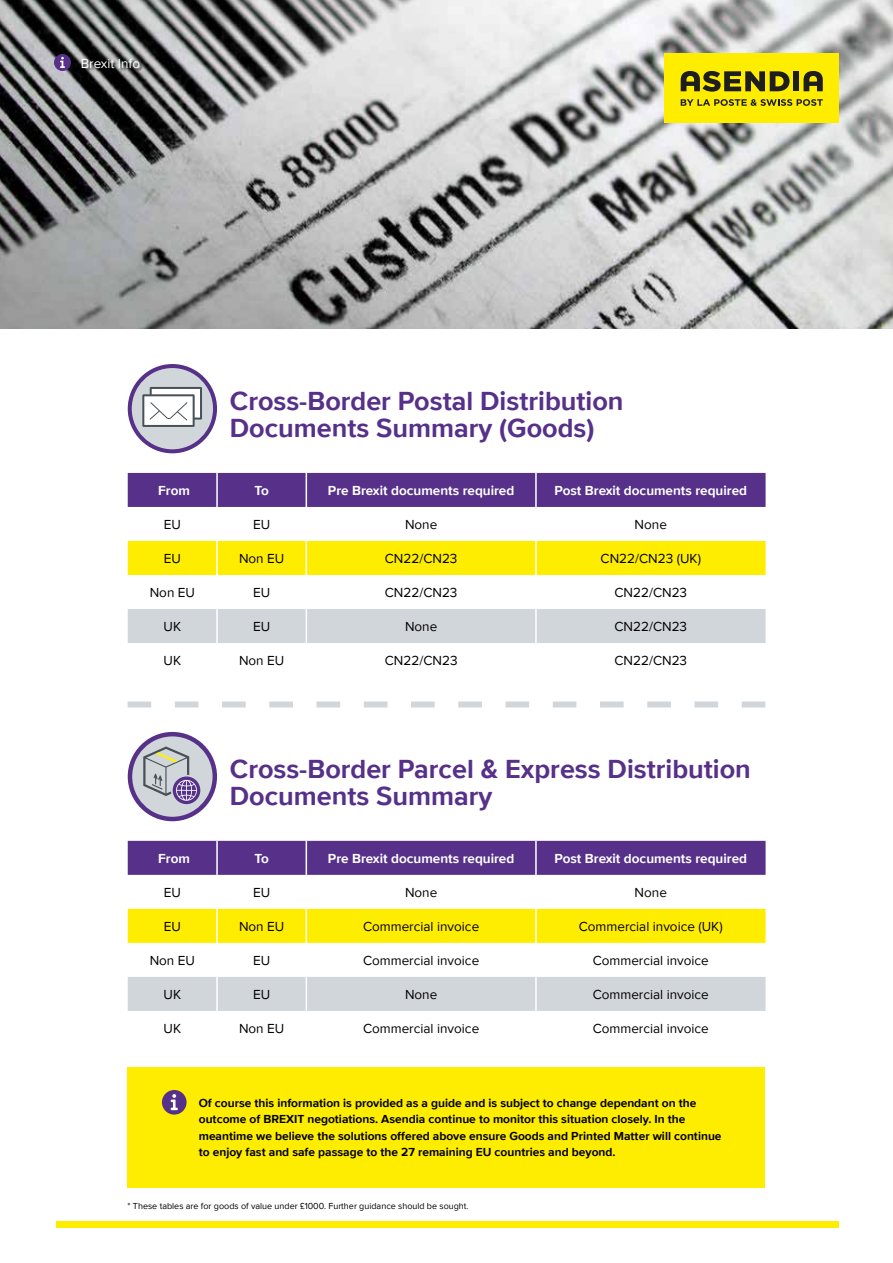
<style>
.page{position:relative;width:893px;height:1263px;background:#fff}
.page>*{position:absolute;margin:0;border:0;box-sizing:border-box;transform-origin:0 0}
.t1{font:700 27px/27px "Proxima Nova";color:#563089}
.t2{font:13.5px "Proxima Nova";color:#000}
.t3{font:700 13.5px "Proxima Nova";color:#fff}
.t4{font:13.5px "Proxima Nova";color:#fff}
.t5{font:700 12px/16.5px "Proxima Nova";color:#000}
.t6{font:9px "Proxima Nova";color:#000}
</style>
<div class="page">
<img style="left:0;top:0;width:893px;height:329px">
<div style="left:664px;top:54px;width:175px;height:69px;background:#ffed00"></div>
<svg style="left:681px;top:99px;width:142px;height:7px"></svg>
<div style="left:793px;top:71px;width:6px;height:20px;background:#1e1e1c"></div>
<svg style="left:681px;top:71px;width:108px;height:21px"></svg>
<svg style="left:803px;top:71px;width:20px;height:20px"></svg>
<div style="left:128px;top:473px;width:638px;height:34px;background:#563089"></div>
<div style="left:128px;top:541px;width:638px;height:34px;background:#ffed00"></div>
<div style="left:128px;top:609px;width:638px;height:34px;background:#d1d6da"></div>
<hr style="left:216px;top:541px;width:2px;height:34px;background:#fff">
<hr style="left:306px;top:541px;width:1px;height:34px;background:#fff">
<hr style="left:535px;top:541px;width:2px;height:34px;background:#fff">
<hr style="left:216px;top:609px;width:2px;height:34px;background:#fff">
<hr style="left:306px;top:609px;width:1px;height:34px;background:#fff">
<hr style="left:535px;top:609px;width:2px;height:34px;background:#fff">
<hr style="left:216px;top:473px;width:2px;height:34px;background:#fff">
<hr style="left:306px;top:473px;width:1px;height:34px;background:#fff">
<hr style="left:535px;top:473px;width:2px;height:34px;background:#fff">
<svg style="left:128px;top:364px;width:89px;height:89px"></svg>
<div style="left:128px;top:841px;width:638px;height:34px;background:#563089"></div>
<div style="left:128px;top:909px;width:638px;height:34px;background:#ffed00"></div>
<div style="left:128px;top:977px;width:638px;height:34px;background:#d1d6da"></div>
<hr style="left:216px;top:909px;width:2px;height:34px;background:#fff">
<hr style="left:306px;top:909px;width:1px;height:34px;background:#fff">
<hr style="left:535px;top:909px;width:2px;height:34px;background:#fff">
<hr style="left:216px;top:977px;width:2px;height:34px;background:#fff">
<hr style="left:306px;top:977px;width:1px;height:34px;background:#fff">
<hr style="left:535px;top:977px;width:2px;height:34px;background:#fff">
<hr style="left:216px;top:841px;width:2px;height:34px;background:#fff">
<hr style="left:306px;top:841px;width:1px;height:34px;background:#fff">
<hr style="left:535px;top:841px;width:2px;height:34px;background:#fff">
<svg style="left:128px;top:732px;width:89px;height:89px"></svg>
<svg style="left:128px;top:701px;width:637px;height:6px"></svg>
<div style="left:128px;top:1067px;width:637px;height:120px;background:#ffed00"></div>
<div style="left:162px;top:1090px;width:25px;height:24px;background:#563089;border-radius:50%"></div>
<svg style="left:171px;top:1094px;width:7px;height:16px"></svg>
<div style="left:57px;top:1221px;width:782px;height:7px;background:#ffed00"></div>
<div style="left:82px;top:59px;width:62px;height:13px;background:#000;opacity:.75"></div>
<div style="left:54px;top:54px;width:17px;height:17px;background:#563089;border-radius:50%"></div>
<svg style="left:60px;top:57px;width:5px;height:11px"></svg>
<p class="t4" style="left:81px;top:54px;width:61px">Brexit Info</p>
<h1 class="t1" style="left:230px;top:387px;width:395px">Cross-Border Postal Distribution<br>Documents Summary (Goods)</h1>
<p class="t3" style="left:158px;top:481px;width:33px">From</p>
<p class="t3" style="left:255px;top:481px;width:16px">To</p>
<p class="t3" style="left:328px;top:481px;width:188px">Pre Brexit documents required</p>
<p class="t3" style="left:554px;top:481px;width:194px">Post Brexit documents required</p>
<p class="t2" style="left:164px;top:515px;width:19px">EU</p>
<p class="t2" style="left:253px;top:515px;width:19px">EU</p>
<p class="t2" style="left:405px;top:515px;width:34px">None</p>
<p class="t2" style="left:635px;top:515px;width:34px">None</p>
<p class="t2" style="left:164px;top:549px;width:19px">EU</p>
<p class="t2" style="left:239px;top:549px;width:47px">Non EU</p>
<p class="t2" style="left:385px;top:549px;width:74px">CN22/CN23</p>
<p class="t2" style="left:601px;top:549px;width:102px">CN22/CN23 (UK)</p>
<p class="t2" style="left:150px;top:583px;width:47px">Non EU</p>
<p class="t2" style="left:253px;top:583px;width:19px">EU</p>
<p class="t2" style="left:385px;top:583px;width:74px">CN22/CN23</p>
<p class="t2" style="left:614px;top:583px;width:74px">CN22/CN23</p>
<p class="t2" style="left:164px;top:617px;width:19px">UK</p>
<p class="t2" style="left:253px;top:617px;width:19px">EU</p>
<p class="t2" style="left:405px;top:617px;width:34px">None</p>
<p class="t2" style="left:614px;top:617px;width:74px">CN22/CN23</p>
<p class="t2" style="left:164px;top:651px;width:19px">UK</p>
<p class="t2" style="left:239px;top:651px;width:47px">Non EU</p>
<p class="t2" style="left:385px;top:651px;width:74px">CN22/CN23</p>
<p class="t2" style="left:614px;top:651px;width:74px">CN22/CN23</p>
<h1 class="t1" style="left:230px;top:755px;width:523px">Cross-Border Parcel &amp; Express Distribution<br>Documents Summary</h1>
<p class="t3" style="left:158px;top:849px;width:33px">From</p>
<p class="t3" style="left:255px;top:849px;width:16px">To</p>
<p class="t3" style="left:328px;top:849px;width:188px">Pre Brexit documents required</p>
<p class="t3" style="left:554px;top:849px;width:194px">Post Brexit documents required</p>
<p class="t2" style="left:164px;top:883px;width:19px">EU</p>
<p class="t2" style="left:253px;top:883px;width:19px">EU</p>
<p class="t2" style="left:405px;top:883px;width:34px">None</p>
<p class="t2" style="left:635px;top:883px;width:34px">None</p>
<p class="t2" style="left:164px;top:917px;width:19px">EU</p>
<p class="t2" style="left:239px;top:917px;width:47px">Non EU</p>
<p class="t2" style="left:363px;top:917px;width:118px">Commercial invoice</p>
<p class="t2" style="left:579px;top:917px;width:145px">Commercial invoice (UK)</p>
<p class="t2" style="left:150px;top:951px;width:47px">Non EU</p>
<p class="t2" style="left:253px;top:951px;width:19px">EU</p>
<p class="t2" style="left:363px;top:951px;width:118px">Commercial invoice</p>
<p class="t2" style="left:593px;top:951px;width:118px">Commercial invoice</p>
<p class="t2" style="left:164px;top:985px;width:19px">UK</p>
<p class="t2" style="left:253px;top:985px;width:19px">EU</p>
<p class="t2" style="left:405px;top:985px;width:34px">None</p>
<p class="t2" style="left:593px;top:985px;width:118px">Commercial invoice</p>
<p class="t2" style="left:164px;top:1019px;width:19px">UK</p>
<p class="t2" style="left:239px;top:1019px;width:47px">Non EU</p>
<p class="t2" style="left:363px;top:1019px;width:118px">Commercial invoice</p>
<p class="t2" style="left:593px;top:1019px;width:118px">Commercial invoice</p>
<p class="t5" style="left:199px;top:1094px;width:524px">Of course this information is provided as a guide and is subject to change dependant on the outcome of BREXIT negotiations. Asendia continue to monitor this situation closely. In the meantime we believe the solutions offered above ensure Goods and Printed Matter will continue to enjoy fast and safe passage to the 27 remaining EU countries and beyond.</p>
<p class="t6" style="left:128px;top:1199px;width:343px">* These tables are for goods of value under £1000. Further guidance should be sought.</p>
</div>
